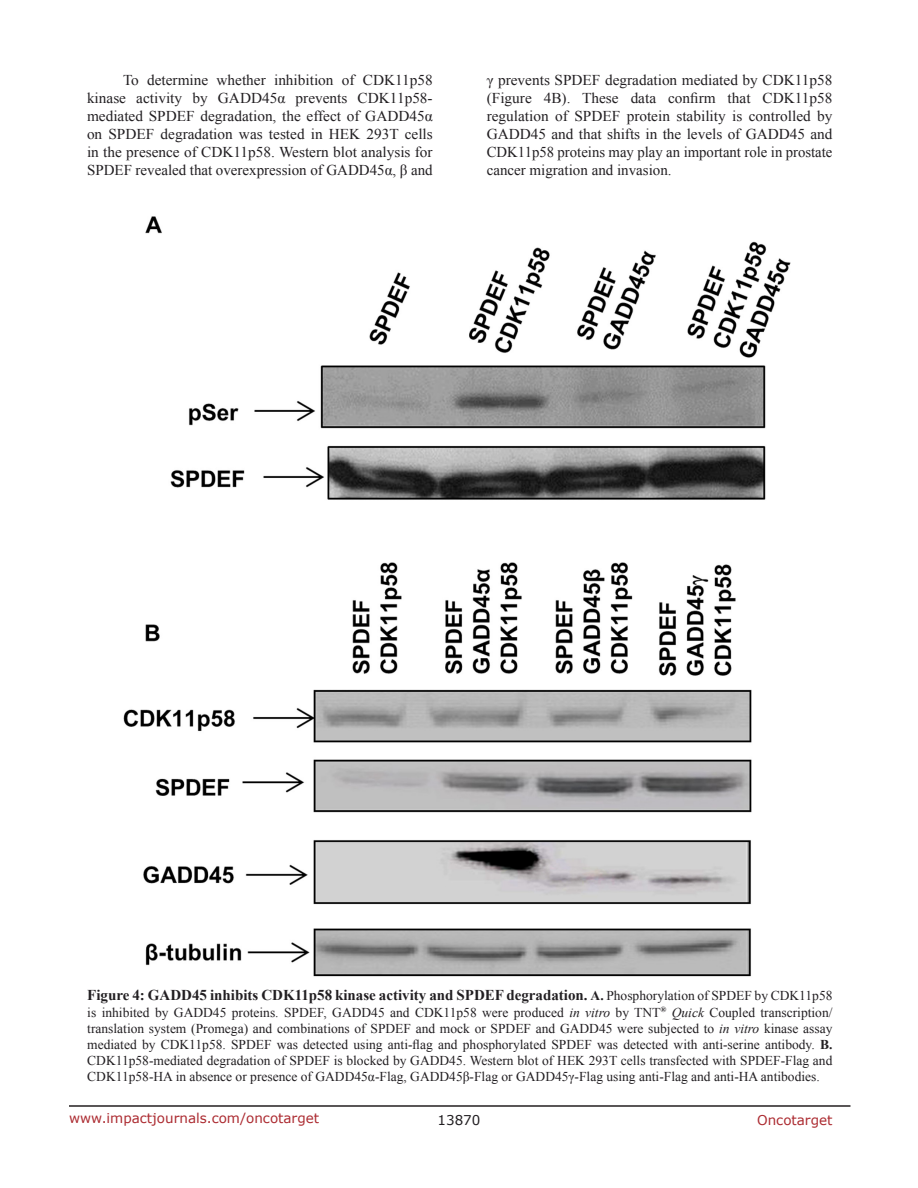
<style>
.page{position:relative;width:918px;height:1188px;background:#fff}
.page>*{position:absolute;margin:0;border:0;box-sizing:border-box;transform-origin:0 0}
.BodyText{font:15px/18px "Times New Roman";color:#221f22;text-align:justify}
.FigureText{font:700 15px "Times New Roman";color:#221f22}
.FigureText-2{font:13.5px/16.2px "Times New Roman";color:#221f22;text-align:justify}
.t1{font:13.5px "Verdana";color:#ac2b31}
.t2{font:13.5px "Verdana";color:#221f22}
.s1{font-size:13.5px}
.s2{font-weight:400;font-size:13.5px}
.s3{font-style:italic}
.s4{font-weight:700}
</style>
<div class="page">
<hr style="left:69px;top:1105px;width:781px;height:2px;background:#231f20">
<img style="left:123px;top:216px;width:668px;height:761px">
<p class="BodyText" style="left:87px;top:71px;width:347px;text-indent:36px">To determine whether inhibition of CDK11p58 kinase activity by GADD45α prevents CDK11p58- mediated SPDEF degradation, the effect of GADD45α on SPDEF degradation was tested in HEK 293T cells in the presence of CDK11p58. Western blot analysis for SPDEF revealed that overexpression of GADD45α, β and</p>
<p class="BodyText" style="left:487px;top:71px;width:347px">γ prevents SPDEF degradation mediated by CDK11p58 (Figure 4B). These data confirm that CDK11p58 regulation of SPDEF protein stability is controlled by GADD45 and that shifts in the levels of GADD45 and CDK11p58 proteins may play an important role in prostate cancer migration and invasion.</p>
<p class="FigureText" style="left:87px;top:985px;width:747px">Figure 4: GADD45 inhibits CDK11p58 kinase activity and SPDEF degradation. <span class="s1">A.</span> <span class="s2">Phosphorylation of SPDEF by CDK11p58</span></p>
<p class="FigureText-2" style="left:87px;top:1004px;width:747px">is inhibited by GADD45 proteins. SPDEF, GADD45 and CDK11p58 were produced <span class="s3">in vitro</span> by TNT<sup>®</sup> <span class="s3">Quick</span> Coupled transcription/ translation system (Promega) and combinations of SPDEF and mock or SPDEF and GADD45 were subjected to <span class="s3">in vitro</span> kinase assay mediated by CDK11p58. SPDEF was detected using anti-flag and phosphorylated SPDEF was detected with anti-serine antibody. <span class="s4">B.<br></span>CDK11p58-mediated degradation of SPDEF is blocked by GADD45. Western blot of HEK 293T cells transfected with SPDEF-Flag and CDK11p58-HA in absence or presence of GADD45α-Flag, GADD45β-Flag or GADD45γ-Flag using anti-Flag and anti-HA antibodies.</p>
<p class="t1" style="left:69px;top:1109px;width:252px">www.impactjournals.com/oncotarget</p>
<p class="t2" style="left:438px;top:1111px;width:44px">13870</p>
<p class="t1" style="left:757px;top:1111px;width:77px">Oncotarget</p>
</div>
